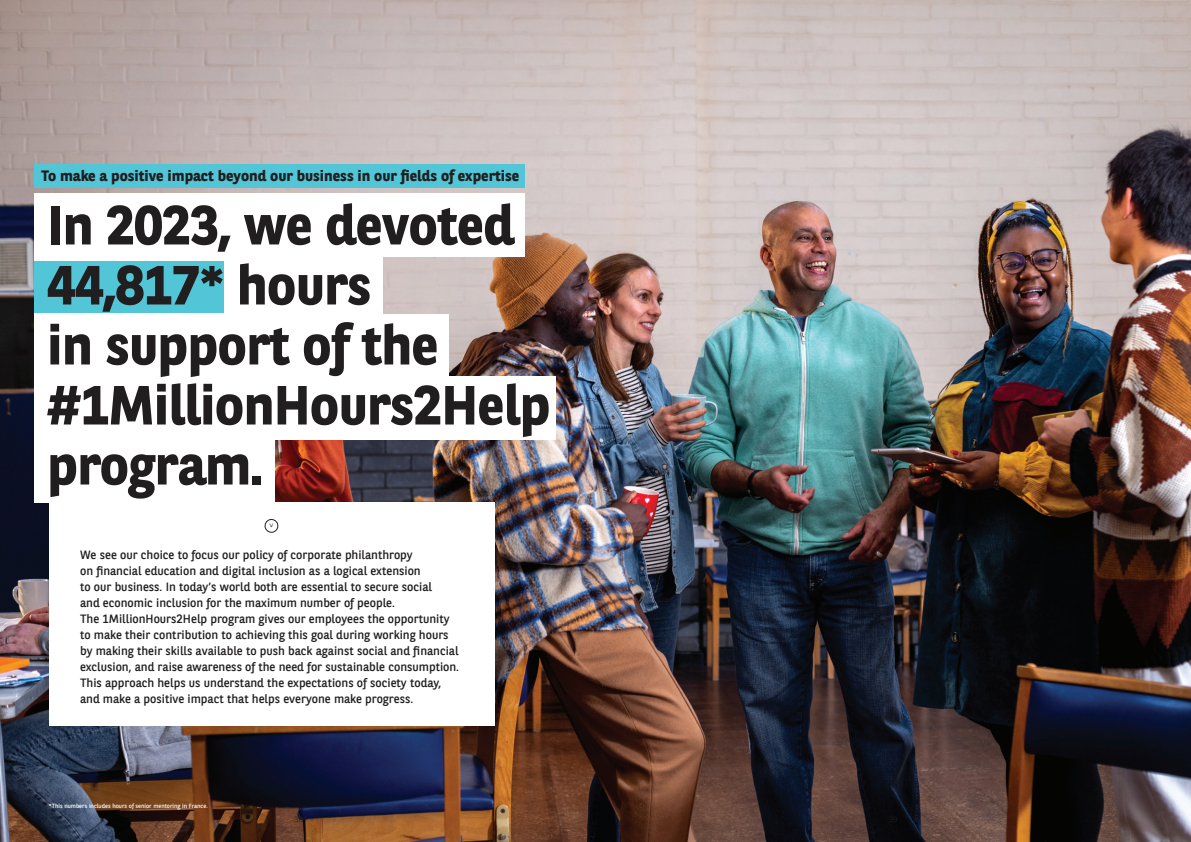
<style>
.page{position:relative;width:1191px;height:842px;background:#fff}
.page>*{position:absolute;margin:0;border:0;box-sizing:border-box;transform-origin:0 0}
.t1{font:700 55px/60px "BNPP Sans";letter-spacing:-.01em;color:#211e1f}
.t2{font:700 15px "BNPP Sans";color:#211e1f}
.t3{font:12px/16px "BNPP Sans";color:#211e1f}
.t4{font:300 8px "BNPP Sans";color:#211e1f}
.t5{font:6px "BNPP Sans";color:#fff}
</style>
<div class="page">
<img style="left:0;top:0;width:1191px;height:842px">
<div style="left:34px;top:256px;width:349px;height:63px;background:#fff"></div>
<div style="left:34px;top:194px;width:490px;height:63px;background:#fff"></div>
<div style="left:34px;top:314px;width:414px;height:63px;background:#fff"></div>
<div style="left:34px;top:440px;width:240px;height:63px;background:#fff"></div>
<div style="left:34px;top:377px;width:522px;height:63px;background:#fff"></div>
<div style="left:34px;top:165px;width:490px;height:23px;background:#52c5d6"></div>
<div style="left:34px;top:261px;width:190px;height:52px;background:#52c5d6"></div>
<div style="left:49px;top:502px;width:445px;height:224px;background:#fff"></div>
<svg style="left:264px;top:519px;width:15px;height:14px"></svg>
<h2 class="t2" style="left:41px;top:166px;width:480px">To make a positive impact beyond our business in our fields of expertise</h2>
<h3 class="t1" style="left:47px;top:193px;width:504px">In 2023, we devoted<br>44,817* hours<br>in support of the #1MillionHours2Help program.</h3>
<p class="t3" style="left:80px;top:547px;width:380px">We see our choice to focus our policy of corporate philanthropy<br>on financial education and digital inclusion as a logical extension<br>to our business. In today’s world both are essential to secure social<br>and economic inclusion for the maximum number of people.<br>The 1MillionHours2Help program gives our employees the opportunity to make their contribution to achieving this goal during working hours by making their skills available to push back against social and financial exclusion, and raise awareness of the need for sustainable consumption.<br>This approach helps us understand the expectations of society today, and make a positive impact that helps everyone make progress.</p>
<p class="t5" style="left:49px;top:802px;width:160px">*This numbers includes hours of senior mentoring in France.</p>
<p class="t4" style="left:294px;top:814px;width:10px">38</p>
</div>
